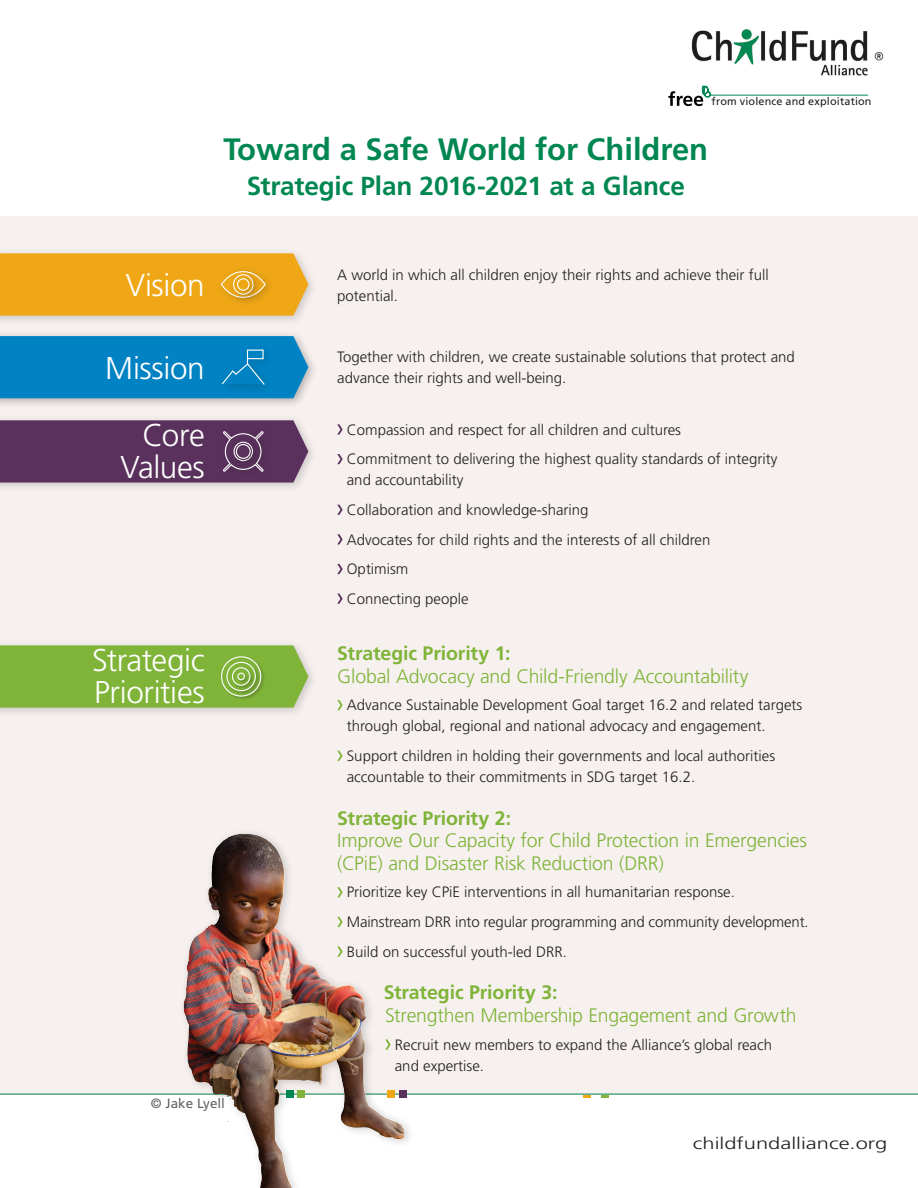
<style>
.page{position:relative;width:918px;height:1188px;background:#fff}
.page>*{position:absolute;margin:0;border:0;box-sizing:border-box;transform-origin:0 0}
.Level_2_White{font:300 31.5px/31.5px "Frutiger LT Std";letter-spacing:-.01em;color:#fff;text-align:right}
.t1{font:700 30.9px "Frutiger LT Std";color:#008751}
.Level_1{font:700 26.1px "Frutiger LT Std";letter-spacing:-.005em;color:#008751}
.Level_3{font:300 19.5px/22.5px "Frutiger LT Std";letter-spacing:-.01em;color:#7fb438}
.t2{font:300 16.5px "Frutiger LT Std";color:#231f20;scale:1.32 1}
.Body{font:300 15px/21px "Frutiger LT Std";color:#231f20}
.Body_with_Level_3_af{font:300 15px/21px "Frutiger LT Std";color:#231f20}
.Photo_Credits_and_Ca{font:13.5px "Frutiger LT Std";color:#636366}
.Level_1-2{font:10.8px "Frutiger LT Std";letter-spacing:.015em;color:#231f20}
.s1{font-weight:700}
</style>
<div class="page">
<div style="left:602px;top:1090px;width:7px;height:7px;background:#7fb438"></div>
<div style="left:583px;top:1090px;width:7px;height:7px;background:#efa715"></div>
<div style="left:0;top:216px;width:918px;height:878px;background:#f6f0ef"></div>
<hr style="left:0;top:1094px;width:918px;height:1px;background:#008751">
<div style="left:0;top:247px;width:318px;height:79px;background:#231f20;opacity:.2"></div>
<div style="left:0;top:330px;width:318px;height:79px;background:#231f20;opacity:.3"></div>
<div style="left:0;top:414px;width:318px;height:79px;background:#231f20;opacity:.2"></div>
<svg style="left:337px;top:424px;width:6px;height:11px"></svg>
<svg style="left:337px;top:454px;width:6px;height:10px"></svg>
<svg style="left:337px;top:505px;width:6px;height:10px"></svg>
<svg style="left:337px;top:534px;width:6px;height:11px"></svg>
<svg style="left:337px;top:564px;width:6px;height:10px"></svg>
<svg style="left:337px;top:594px;width:6px;height:10px"></svg>
<div style="left:0;top:420px;width:308px;height:63px;background:#5a315d"></div>
<div style="left:228px;top:436px;width:35px;height:35px;background:#231f20;opacity:.2"></div>
<div style="left:230px;top:438px;width:31px;height:31px;background:#231f20;opacity:.2"></div>
<div style="left:236px;top:445px;width:14px;height:13px;background:#5a315d;border-radius:50%"></div>
<div style="left:236px;top:444px;width:15px;height:15px;border:1px solid #fff;border-radius:50%"></div>
<div style="left:0;top:336px;width:308px;height:62px;background:#0082c3"></div>
<div style="left:0;top:253px;width:308px;height:63px;background:#efa715"></div>
<div style="left:227px;top:269px;width:37px;height:36px;background:#231f20;opacity:.2"></div>
<div style="left:231px;top:273px;width:29px;height:28px;background:#231f20;opacity:.2"></div>
<div style="left:238px;top:279px;width:11px;height:11px;background:#efa715;border-radius:50%"></div>
<div style="left:237px;top:278px;width:13px;height:13px;border:1px solid #fff;border-radius:50%"></div>
<div style="left:0;top:639px;width:318px;height:79px;background:#231f20;opacity:.2"></div>
<div style="left:0;top:645px;width:308px;height:63px;background:#7fb438"></div>
<svg style="left:337px;top:700px;width:6px;height:10px"></svg>
<svg style="left:337px;top:751px;width:6px;height:10px"></svg>
<div style="left:221px;top:656px;width:44px;height:45px;background:#231f20;opacity:.2"></div>
<svg style="left:222px;top:657px;width:39px;height:39px"></svg>
<div style="left:221px;top:656px;width:40px;height:41px;border:1px solid #fff;border-radius:50%"></div>
<div style="left:227px;top:662px;width:33px;height:33px;background:#231f20;opacity:.2"></div>
<svg style="left:227px;top:662px;width:28px;height:29px"></svg>
<div style="left:226px;top:662px;width:30px;height:29px;border:1px solid #fff;border-radius:50%"></div>
<div style="left:232px;top:667px;width:22px;height:22px;background:#231f20;opacity:.2"></div>
<svg style="left:232px;top:668px;width:18px;height:17px"></svg>
<div style="left:232px;top:667px;width:18px;height:19px;border:1px solid #fff;border-radius:50%"></div>
<div style="left:237px;top:673px;width:12px;height:11px;background:#231f20;opacity:.2"></div>
<div style="left:238px;top:673px;width:6px;height:7px;background:#7fb438;border-radius:50%"></div>
<div style="left:237px;top:673px;width:8px;height:7px;border:1px solid #fff;border-radius:50%"></div>
<div style="left:178px;top:828px;width:237px;height:360px;background:#231f20;opacity:.2"></div>
<img style="left:211px;top:834px;width:34px;height:52px">
<div style="left:151px;top:1097px;width:78px;height:24px;background:#fff"></div>
<img style="left:691px;top:29px;width:193px;height:47px">
<svg style="left:668px;top:86px;width:43px;height:20px"></svg>
<hr style="left:710px;top:95px;width:158px;height:1px;background:#008751">
<p class="Level_1-2" style="left:712px;top:95px;width:161px">from violence and exploitation</p>
<p class="t1" style="left:223px;top:131px;width:486px">Toward a Safe World for Children</p>
<p class="Level_1" style="left:247px;top:171px;width:440px">Strategic Plan 2016-2021 at a Glance</p>
<p class="Level_2_White" style="left:126px;top:270px;width:80px">Vision</p>
<p class="Body" style="left:337px;top:264px;width:433px">A world in which all children enjoy their rights and achieve their full potential.</p>
<p class="Level_2_White" style="left:105px;top:353px;width:101px">Mission</p>
<p class="Body" style="left:337px;top:347px;width:459px">Together with children, we create sustainable solutions that protect and advance their rights and well-being.</p>
<p class="Level_2_White" style="left:120px;top:420px;width:86px">Core<br>Values</p>
<p class="Body" style="left:347px;top:419px;width:336px">Compassion and respect for all children and cultures</p>
<p class="Body" style="left:347px;top:449px;width:432px">Commitment to delivering the highest quality standards of integrity and accountability</p>
<p class="Body" style="left:347px;top:499px;width:243px">Collaboration and knowledge-sharing</p>
<p class="Body" style="left:347px;top:529px;width:365px">Advocates for child rights and the interests of all children</p>
<p class="Body" style="left:347px;top:559px;width:63px">Optimism</p>
<p class="Body" style="left:347px;top:588px;width:123px">Connecting people</p>
<p class="Level_2_White" style="left:92px;top:645px;width:114px;text-align:left">Strategic<br>Priorities</p>
<p class="Level_3" style="left:337px;top:642px;width:413px"><span class="s1">Strategic Priority 1:<br></span>Global Advocacy and Child-Friendly Accountability</p>
<p class="Body" style="left:347px;top:695px;width:457px">Advance Sustainable Development Goal target 16.2 and related targets through global, regional and national advocacy and engagement.</p>
<p class="Body_with_Level_3_af" style="left:347px;top:745px;width:430px">Support children in holding their governments and local authorities accountable to their commitments in SDG target 16.2.</p>
<p class="Level_3" style="left:337px;top:807px;width:471px"><span class="s1">Strategic Priority 2:<br></span>Improve Our Capacity for Child Protection in Emergencies (CPiE) and Disaster Risk Reduction (DRR)</p>
<p class="Body" style="left:347px;top:882px;width:390px">Prioritize key CPiE interventions in all humanitarian response.</p>
<p class="Body" style="left:347px;top:912px;width:463px">Mainstream DRR into regular programming and community development.</p>
<p class="Body_with_Level_3_af" style="left:347px;top:941px;width:222px">Build on successful youth-led DRR.</p>
<p class="Level_3" style="left:384px;top:982px;width:415px"><span class="s1">Strategic Priority 3:<br></span>Strengthen Membership Engagement and Growth</p>
<p class="Body" style="left:395px;top:1034px;width:379px">Recruit new members to expand the Alliance’s global reach and expertise.</p>
<p class="Photo_Credits_and_Ca" style="left:151px;top:1095px;width:76px">© Jake Lyell</p>
<p class="t2" style="left:693px;top:1134px;width:149px">childfundalliance.org</p>
</div>
